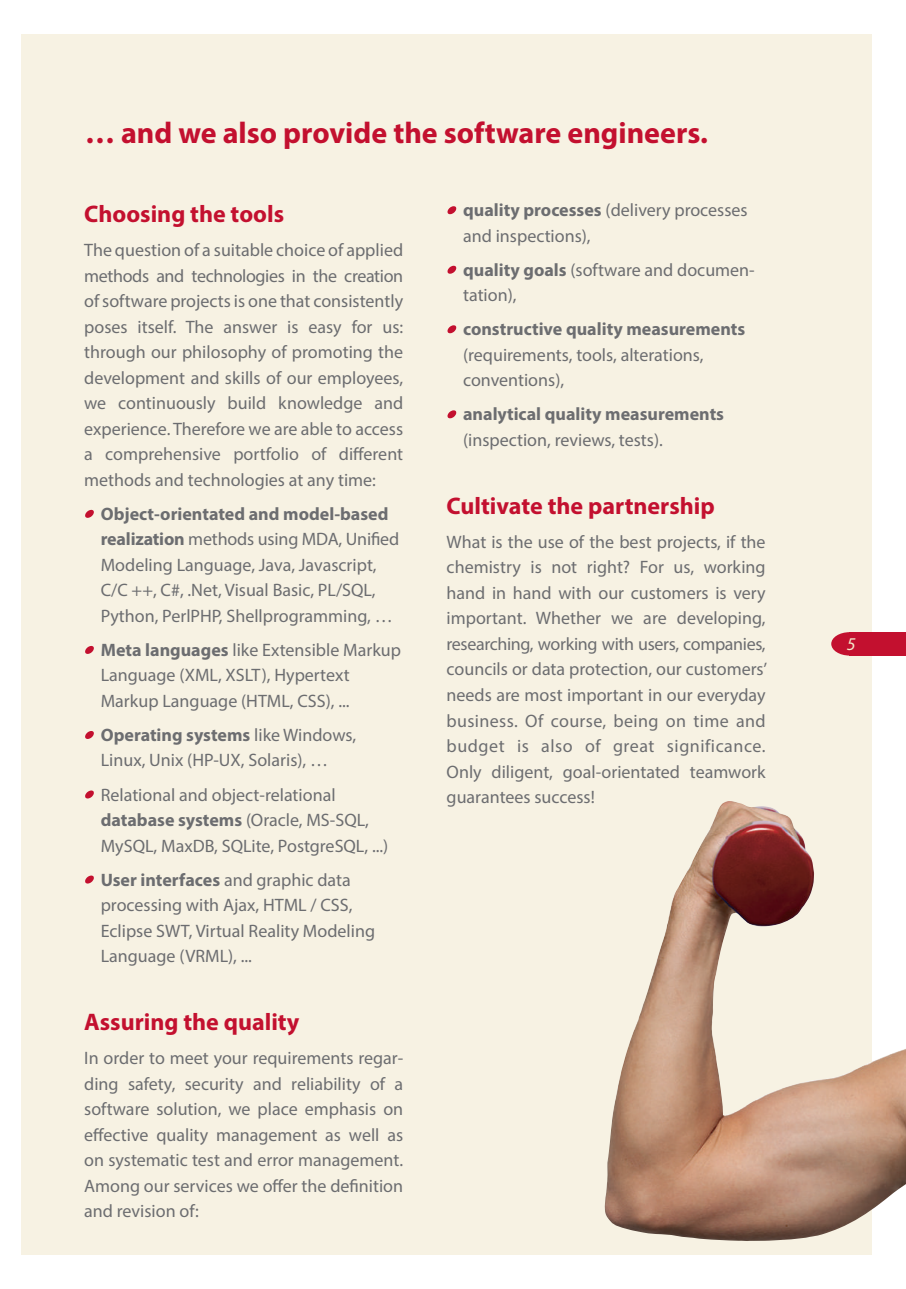
<style>
.page{position:relative;width:906px;height:1289px;background:#fff}
.page>*{position:absolute;margin:0;border:0;box-sizing:border-box;transform-origin:0 0}
.t1{font:700 30px "Myriad Pro";color:#c3102f}
.Absatzformat_1{font:700 24px "Myriad Pro";color:#c3102f}
.Absatzformat_1-2{font:18px/25.5px "Myriad Pro";color:#6c6d70}
.Absatzformat_1-3{font:700 18px/25.5px "Myriad Pro";color:#6c6d70}
.t2{font:italic 18px "Myriad Pro";color:#f2e8ca}
.s1{font-weight:700}
.s2{font-weight:400}
</style>
<div class="page">
<div style="left:21px;top:34px;width:851px;height:1220px;background:#f7f2e3"></div>
<div style="left:831px;top:632px;width:37px;height:23px;background:#c3102f;border-radius:50%"></div>
<div style="left:849px;top:632px;width:57px;height:23px;background:#c3102f"></div>
<svg style="left:85px;top:509px;width:9px;height:9px"></svg>
<svg style="left:85px;top:645px;width:9px;height:9px"></svg>
<svg style="left:85px;top:731px;width:9px;height:8px"></svg>
<svg style="left:85px;top:790px;width:9px;height:9px"></svg>
<svg style="left:85px;top:875px;width:9px;height:9px"></svg>
<img style="left:604px;top:801px;width:302px;height:439px">
<svg style="left:447px;top:206px;width:10px;height:9px"></svg>
<svg style="left:447px;top:265px;width:10px;height:9px"></svg>
<svg style="left:447px;top:325px;width:10px;height:9px"></svg>
<svg style="left:447px;top:410px;width:10px;height:9px"></svg>
<p class="t1" style="left:85px;top:114px;width:624px">… and we also provide the software engineers.</p>
<p class="Absatzformat_1" style="left:84px;top:198px;width:201px">Choosing the tools</p>
<p class="Absatzformat_1-2" style="left:84px;top:237px;width:320px;text-align:justify">The question of a suitable choice of applied methods and technologies in the creation of software projects is one that consistently poses itself. The answer is easy for us: through our philosophy of promoting the development and skills of our employees, we continuously build knowledge and experience. Therefore we are able to access a comprehensive portfolio of different methods and technologies at any time:</p>
<p class="Absatzformat_1-2" style="left:101px;top:501px;width:300px"><span class="s1">Object-orientated and model-based realization</span> methods using MDA, Unified Modeling Language, Java, Javascript, C/C ++, C#, .Net, Visual Basic, PL/SQL, Python, PerlPHP, Shellprogramming, …</p>
<p class="Absatzformat_1-2" style="left:101px;top:637px;width:302px"><span class="s1">Meta languages</span> like Extensible Markup<br>Language (XML, XSLT), Hypertext<br>Markup Language (HTML, CSS), ...</p>
<p class="Absatzformat_1-2" style="left:101px;top:722px;width:257px"><span class="s1">Operating systems</span> like Windows,<br>Linux, Unix (HP-UX, Solaris), …</p>
<p class="Absatzformat_1-2" style="left:101px;top:781px;width:289px">Relational and object-relational <span class="s1">database systems</span> (Oracle, MS-SQL,<br>MySQL, MaxDB, SQLite, PostgreSQL, ...)</p>
<p class="Absatzformat_1-2" style="left:101px;top:866px;width:276px"><span class="s1">User interfaces</span> and graphic data processing with Ajax, HTML / CSS,<br>Eclipse SWT, Virtual Reality Modeling<br>Language (VRML), ...</p>
<p class="Absatzformat_1" style="left:84px;top:1006px;width:217px">Assuring the quality</p>
<p class="Absatzformat_1-2" style="left:84px;top:1045px;width:320px;text-align:justify">In order to meet your requirements regar&shy;ding safety, security and reliability of a software solution, we place emphasis on effective quality management as well as on systematic test and error management.<br>Among our services we offer the definition and revision of:</p>
<p class="Absatzformat_1-2" style="left:463px;top:197px;width:286px"><span class="s1">quality processes</span> (delivery processes and inspections),</p>
<p class="Absatzformat_1-2" style="left:463px;top:257px;width:293px"><span class="s1">quality goals</span> (software and documen&shy;tation),</p>
<p class="Absatzformat_1-2" style="left:463px;top:316px;width:284px"><span class="s1">constructive quality measurements </span>(requirements, tools, alterations, conventions),</p>
<p class="Absatzformat_1-3" style="left:463px;top:401px;width:262px">analytical quality measurements <span class="s2">(inspection, reviews, tests).</span></p>
<p class="Absatzformat_1" style="left:446px;top:490px;width:270px">Cultivate the partnership</p>
<p class="Absatzformat_1-2" style="left:446px;top:529px;width:322px;text-align:justify">What is the use of the best projects, if the chemistry is not right? For us, working hand in hand with our customers is very important. Whether we are developing, researching, working with users, companies, councils or data protection, our customers’ needs are most important in our everyday business. Of course, being on time and budget is also of great significance.<br>Only diligent, goal-orientated teamwork guarantees success!</p>
<p class="t2" style="left:846px;top:632px;width:10px">5</p>
</div>
